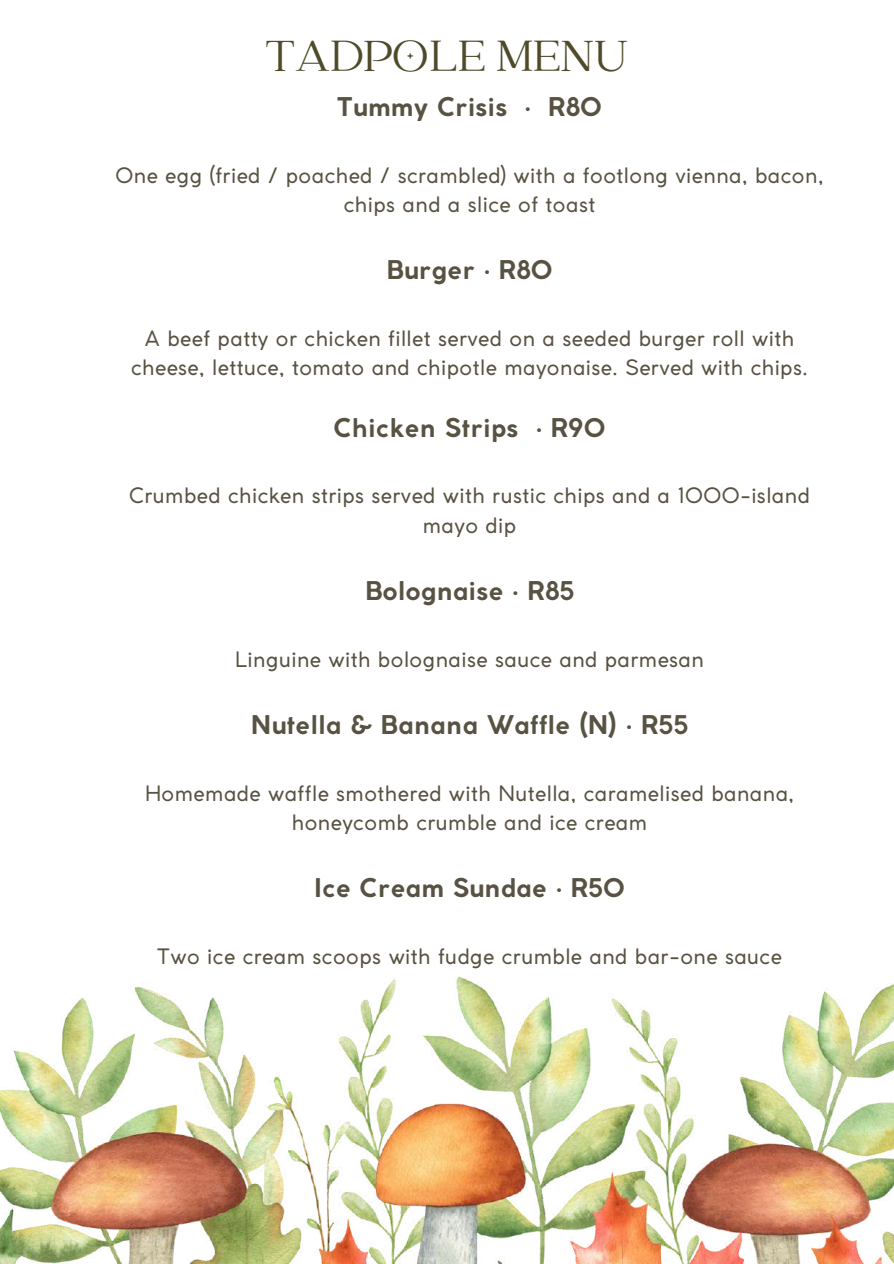
<style>
.page{position:relative;width:894px;height:1264px;background:#fff}
.page>*{position:absolute;margin:0;border:0;box-sizing:border-box;transform-origin:0 0}
.t1{font:48px "Catchy Mager";color:#4e4a2a}
.t2{font:700 25.5px "Coco Gothic";letter-spacing:.02em;color:#585242}
.t3{font:21px/29.2px "Coco Gothic";letter-spacing:.02em;color:#585242;text-align:center}
</style>
<div class="page">
<img style="left:0;top:976px;width:893px;height:287px">
<h1 class="t1" style="left:265px;top:33px;width:364px">TADPOLE MENU</h1>
<p class="t2" style="left:337px;top:97px;width:266px">Tummy Crisis • R80</p>
<p class="t3" style="left:115px;top:162px;width:709px">One egg (fried / poached / scrambled) with a footlong vienna, bacon, chips and a slice of toast</p>
<p class="t2" style="left:386px;top:260px;width:167px">Burger • R80</p>
<p class="t3" style="left:131px;top:325px;width:678px">A beef patty or chicken fillet served on a seeded burger roll with cheese, lettuce, tomato and chipotle mayonaise. Served with chips.</p>
<p class="t2" style="left:333px;top:418px;width:273px">Chicken Strips • R90</p>
<p class="t3" style="left:129px;top:483px;width:682px">Crumbed chicken strips served with rustic chips and a 1000-island mayo dip</p>
<p class="t2" style="left:365px;top:581px;width:210px">Bolognaise • R85</p>
<p class="t3" style="left:235px;top:646px;width:470px">Linguine with bolognaise sauce and parmesan</p>
<p class="t2" style="left:251px;top:715px;width:438px">Nutella &amp; Banana Waffle (N) • R55</p>
<p class="t3" style="left:145px;top:780px;width:650px">Homemade waffle smothered with Nutella, caramelised banana, honeycomb crumble and ice cream</p>
<p class="t2" style="left:314px;top:878px;width:312px">Ice Cream Sundae • R50</p>
<p class="t3" style="left:157px;top:943px;width:626px">Two ice cream scoops with fudge crumble and bar-one sauce</p>
</div>
